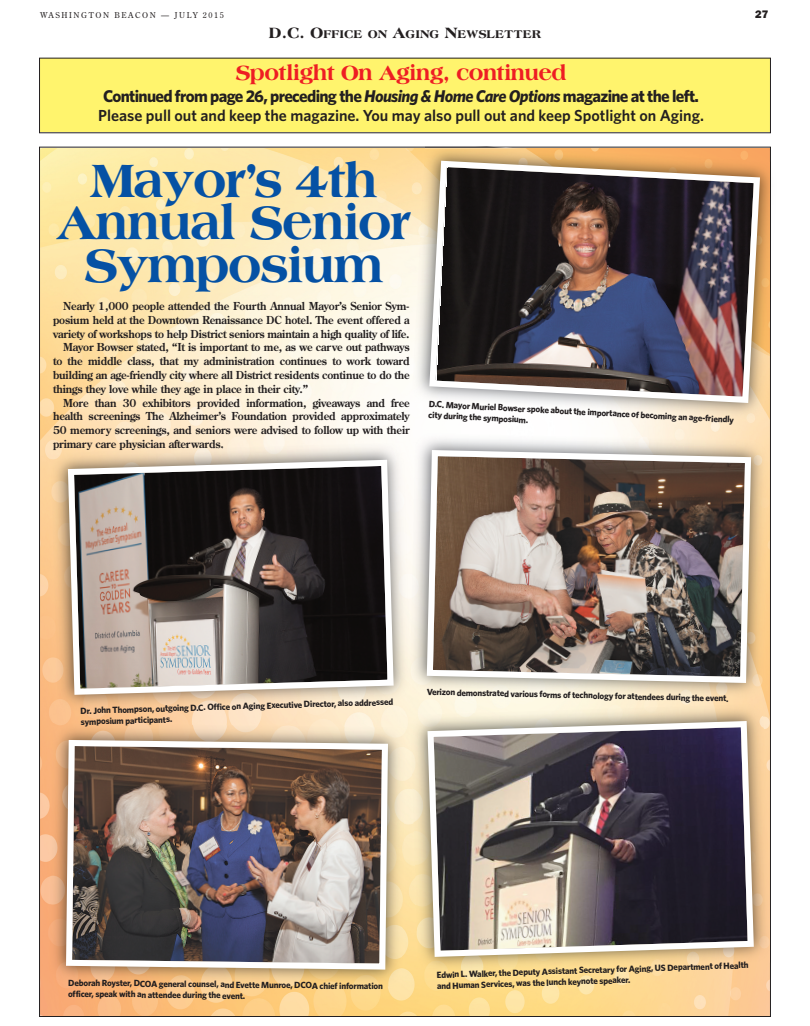
<style>
.page{position:relative;width:810px;height:1026px;background:#fff}
.page>*{position:absolute;margin:0;border:0;box-sizing:border-box;transform-origin:0 0}
.t1{font:800 50px/42.2px "Americana";letter-spacing:-.035em;color:#0551a4;text-align:center}
.t2{font:800 22px "Americana";letter-spacing:-.035em;color:#ee1d23}
.t3{font:700 17px "Whitney";letter-spacing:-.04em;color:#231f20}
.t4{font:600 16px "Whitney";color:#231f20}
.t5{font:800 12px "Americana";color:#231f20}
.t6{font:700 11px "Century Old Style";letter-spacing:-.015em;color:#231f20;scale:.95 1}
.t7{font:800 11px "Franklin Gothic";color:#231f20}
.t8{font:700 9px/10.8px "Whitney";color:#231f20}
.t9{font:8px "Century Old Style";letter-spacing:.2em;color:#231f20}
.s1{font-size:16px}
.s2{font-style:italic}
</style>
<div class="page">
<img style="left:41px;top:149px;width:728px;height:866px">
<div style="left:40px;top:59px;width:730px;height:73px;background:#fff46d"></div>
<img style="left:770px;top:925px;width:1px;height:38px">
<img style="left:410px;top:704px;width:360px;height:270px">
<img style="left:424px;top:718px;width:333px;height:242px">
<img style="left:770px;top:161px;width:1px;height:149px">
<img style="left:425px;top:147px;width:81px;height:1px">
<img style="left:412px;top:148px;width:358px;height:273px">
<img style="left:426px;top:158px;width:337px;height:248px">
<img style="left:410px;top:433px;width:358px;height:267px">
<img style="left:424px;top:447px;width:330px;height:239px">
<img style="left:51px;top:443px;width:360px;height:269px">
<svg style="left:410px;top:673px;width:1px;height:19px"></svg>
<svg style="left:65px;top:457px;width:332px;height:241px;background:#716863"></svg>
<img style="left:49px;top:723px;width:356px;height:263px">
<img style="left:63px;top:737px;width:328px;height:236px">
<p class="t9" style="left:40px;top:10px;width:185px">WASHINGTON BEACON — JULY 2015</p>
<p class="t7" style="left:755px;top:10px;width:15px">27</p>
<p class="t5" style="left:269px;top:29px;width:274px"><span class="s1">D.C. O</span>FFICE ON <span class="s1">A</span>GING <span class="s1">N</span>EWSLETTER</p>
<h2 class="t2" style="left:235px;top:65px;width:333px">Spotlight On Aging, continued</h2>
<h3 class="t3" style="left:103px;top:87px;width:597px">Continued from page 26, preceding the <span class="s2">Housing &amp; Home Care Options</span> magazine at the left.</h3>
<h3 class="t4" style="left:98px;top:107px;width:607px">Please pull out and keep the magazine. You may also pull out and keep Spotlight on Aging.</h3>
<h1 class="t1" style="left:56px;top:163px;width:357px">Mayor’s 4th<br>Annual Senior<br>Symposium</h1>
<p class="t6" style="left:63px;top:300px;width:366px">Nearly 1,000 people attended the Fourth Annual Mayor’s Senior Sym-</p>
<p class="t6" style="left:53px;top:314px;width:377px">posium held at the Downtown Renaissance DC hotel. The event offered a</p>
<p class="t6" style="left:53px;top:327px;width:377px">variety of workshops to help District seniors maintain a high quality of life.</p>
<p class="t6" style="left:63px;top:341px;width:366px">Mayor Bowser stated, “It is important to me, as we carve out pathways</p>
<p class="t6" style="left:53px;top:355px;width:377px">to the middle class, that my administration continues to work toward</p>
<p class="t6" style="left:53px;top:369px;width:377px">building an age-friendly city where all District residents continue to do the</p>
<p class="t6" style="left:53px;top:383px;width:270px">things they love while they age in place in their city.”</p>
<p class="t6" style="left:63px;top:396px;width:366px">More than 30 exhibitors provided information, giveaways and free</p>
<p class="t6" style="left:53px;top:410px;width:377px">health screenings The Alzheimer’s Foundation provided approximately</p>
<p class="t6" style="left:53px;top:424px;width:377px">50 memory screenings, and seniors were advised to follow up with their</p>
<p class="t6" style="left:53px;top:438px;width:182px">primary care physician afterwards.</p>
<p class="t8" style="left:429px;top:398px;width:307px;rotate:3deg">D.C. Mayor Muriel Bowser spoke about the importance of becoming an age-friendly city during the symposium.</p>
<p class="t8" style="left:80px;top:707px;width:314px;line-height:10.4px;rotate:-2deg">Dr. John Thompson, outgoing D.C. Office on Aging Executive Director, also addressed symposium participants.</p>
<p class="t8" style="left:427px;top:687px;width:303px;rotate:1deg">Verizon demonstrated various forms of technology for attendees during the event.</p>
<p class="t8" style="left:68px;top:976px;width:316px;line-height:11.4px;rotate:1deg">Deborah Royster, DCOA general counsel, and Evette Munroe, DCOA chief information officer, speak with an attendee during the event.</p>
<p class="t8" style="left:436px;top:970px;width:314px;rotate:-2deg">Edwin L. Walker, the Deputy Assistant Secretary for Aging, US Department of Health and Human Services, was the lunch keynote speaker.</p>
</div>
